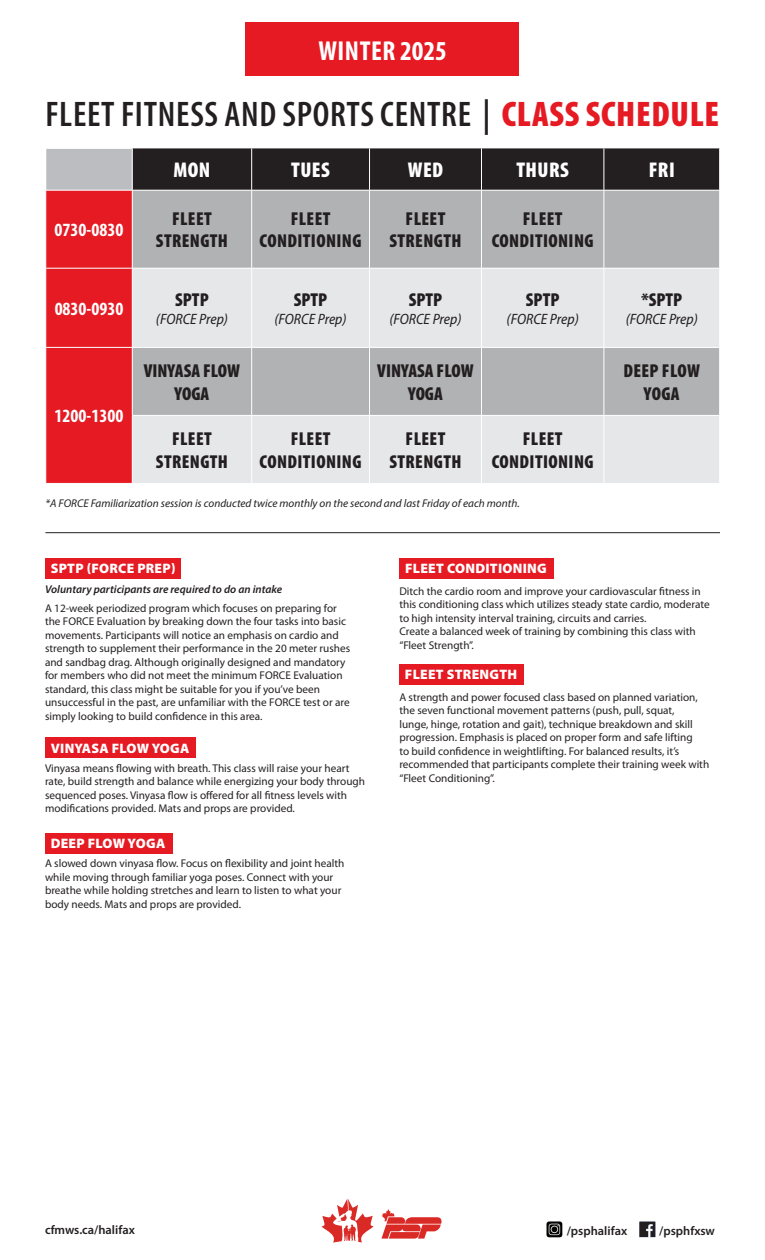
<style>
.page{position:relative;width:765px;height:1260px;background:#fff}
.page>*{position:absolute;margin:0;border:0;box-sizing:border-box;transform-origin:0 0}
.t1{font:600 condensed 35.75px "Myriad Pro";letter-spacing:.02em;color:#231f20}
.t2{font:700 condensed 27.5px "Myriad Pro";letter-spacing:.02em;color:#fff}
.t3{font:900 condensed 21.38px "Myriad Pro";letter-spacing:.02em;color:#fff}
.t4{font:900 condensed 18.75px/22.5px "Myriad Pro";letter-spacing:.02em;color:#231f20;text-align:center}
.t5{font:900 condensed 18.75px/22.5px "Myriad Pro";color:#231f20;text-align:center}
.t6{font:700 condensed 18.75px "Myriad Pro";color:#fff}
.t7{font:italic semi-condensed 15px "Myriad Pro";color:#231f20}
.t8{font:900 13.75px "Myriad Pro";letter-spacing:.02em;color:#fff}
.t9{font:600 12.5px "Myriad Pro";color:#231f20}
.t10{font:11.25px/13.5px "Myriad Pro";color:#231f20}
.t11{font:italic 11.25px "Myriad Pro";color:#231f20}
.t12{font:italic 600 11.25px "Myriad Pro";color:#231f20}
.s1{font-weight:900;color:#e51a23}
</style>
<div class="page">
<hr style="left:45px;top:532px;width:675px;height:1px;background:#231f20">
<div style="left:246px;top:22px;width:273px;height:55px;background:#e51a23"></div>
<svg style="left:46px;top:148px;width:673px;height:335px;background:#8a292e"></svg>
<div style="left:133px;top:191px;width:586px;height:77px;background:#b1b2b3"></div>
<svg style="left:133px;top:269px;width:586px;height:214px;background:#d5d6d7"></svg>
<hr style="left:251px;top:148px;width:1px;height:42px;background:#fff">
<hr style="left:369px;top:148px;width:1px;height:42px;background:#fff">
<hr style="left:481px;top:148px;width:1px;height:42px;background:#fff">
<hr style="left:604px;top:148px;width:1px;height:42px;background:#fff">
<hr style="left:132px;top:190px;width:120px;height:1px;background:#fff">
<hr style="left:252px;top:190px;width:118px;height:1px;background:#fff">
<hr style="left:370px;top:190px;width:112px;height:1px;background:#fff">
<hr style="left:482px;top:190px;width:122px;height:1px;background:#fff">
<hr style="left:604px;top:190px;width:116px;height:1px;background:#fff">
<hr style="left:45px;top:268px;width:87px;height:1px;background:#fff">
<hr style="left:132px;top:269px;width:1px;height:78px;background:#fff">
<hr style="left:251px;top:269px;width:1px;height:78px;background:#fff">
<hr style="left:369px;top:269px;width:1px;height:78px;background:#fff">
<hr style="left:481px;top:269px;width:1px;height:78px;background:#fff">
<hr style="left:604px;top:269px;width:1px;height:78px;background:#fff">
<hr style="left:45px;top:347px;width:87px;height:1px;background:#fff">
<hr style="left:132px;top:416px;width:1px;height:67px;background:#fff">
<hr style="left:251px;top:416px;width:1px;height:67px;background:#fff">
<hr style="left:369px;top:416px;width:1px;height:67px;background:#fff">
<hr style="left:481px;top:416px;width:1px;height:67px;background:#fff">
<hr style="left:604px;top:416px;width:1px;height:67px;background:#fff">
<hr style="left:45px;top:148px;width:88px;height:1px;background:#fff">
<hr style="left:132px;top:149px;width:1px;height:41px;background:#fff">
<hr style="left:45px;top:190px;width:87px;height:1px;background:#fff">
<hr style="left:132px;top:347px;width:120px;height:1px;background:#fff">
<hr style="left:132px;top:348px;width:1px;height:67px;background:#fff">
<hr style="left:132px;top:415px;width:120px;height:1px;background:#fff">
<hr style="left:252px;top:347px;width:118px;height:1px;background:#fff">
<hr style="left:251px;top:348px;width:1px;height:67px;background:#fff">
<hr style="left:252px;top:415px;width:118px;height:1px;background:#fff">
<hr style="left:370px;top:347px;width:112px;height:1px;background:#fff">
<hr style="left:369px;top:348px;width:1px;height:67px;background:#fff">
<hr style="left:370px;top:415px;width:112px;height:1px;background:#fff">
<hr style="left:482px;top:347px;width:122px;height:1px;background:#fff">
<hr style="left:481px;top:348px;width:1px;height:67px;background:#fff">
<hr style="left:482px;top:415px;width:122px;height:1px;background:#fff">
<hr style="left:604px;top:347px;width:116px;height:1px;background:#fff">
<hr style="left:604px;top:348px;width:1px;height:67px;background:#fff">
<hr style="left:604px;top:415px;width:116px;height:1px;background:#fff">
<hr style="left:132px;top:190px;width:1px;height:78px;background:#fff">
<hr style="left:132px;top:268px;width:120px;height:1px;background:#fff">
<hr style="left:251px;top:190px;width:1px;height:78px;background:#fff">
<hr style="left:252px;top:268px;width:118px;height:1px;background:#fff">
<hr style="left:369px;top:190px;width:1px;height:78px;background:#fff">
<hr style="left:370px;top:268px;width:112px;height:1px;background:#fff">
<hr style="left:481px;top:190px;width:1px;height:78px;background:#fff">
<hr style="left:482px;top:268px;width:122px;height:1px;background:#fff">
<hr style="left:604px;top:190px;width:1px;height:78px;background:#fff">
<hr style="left:604px;top:268px;width:116px;height:1px;background:#fff">
<div style="left:399px;top:558px;width:155px;height:21px;background:#e51a23"></div>
<div style="left:45px;top:558px;width:135px;height:21px;background:#e51a23"></div>
<div style="left:45px;top:737px;width:151px;height:21px;background:#e51a23"></div>
<div style="left:45px;top:833px;width:128px;height:21px;background:#e51a23"></div>
<div style="left:399px;top:664px;width:125px;height:21px;background:#e51a23"></div>
<svg style="left:382px;top:1209px;width:60px;height:30px"></svg>
<svg style="left:321px;top:1199px;width:53px;height:44px"></svg>
<svg style="left:639px;top:1221px;width:16px;height:17px"></svg>
<svg style="left:547px;top:1221px;width:15px;height:16px"></svg>
<svg style="left:549px;top:1224px;width:11px;height:11px"></svg>
<h2 class="t2" style="left:318px;top:33px;width:130px">WINTER 2025</h2>
<h1 class="t1" style="left:45px;top:92px;width:675px">FLEET FITNESS AND SPORTS CENTRE | <span class="s1">CLASS SCHEDULE</span></h1>
<h3 class="t3" style="left:174px;top:157px;width:38px">MON</h3>
<h3 class="t3" style="left:291px;top:157px;width:40px">TUES</h3>
<h3 class="t3" style="left:408px;top:157px;width:37px">WED</h3>
<h3 class="t3" style="left:516px;top:157px;width:54px">THURS</h3>
<h3 class="t3" style="left:649px;top:157px;width:28px">FRI</h3>
<h3 class="t6" style="left:55px;top:218px;width:70px">0730-0830</h3>
<h3 class="t4" style="left:156px;top:207px;width:74px">FLEET<br>STRENGTH</h3>
<h3 class="t4" style="left:260px;top:207px;width:103px">FLEET<br>CONDITIONING</h3>
<h3 class="t4" style="left:390px;top:207px;width:74px">FLEET<br>STRENGTH</h3>
<h3 class="t4" style="left:492px;top:207px;width:103px">FLEET<br>CONDITIONING</h3>
<h3 class="t6" style="left:55px;top:297px;width:70px">0830-0930</h3>
<h3 class="t4" style="left:175px;top:288px;width:35px">SPTP</h3>
<h3 class="t7" style="left:156px;top:310px;width:74px">(FORCE Prep)</h3>
<h3 class="t4" style="left:294px;top:288px;width:35px">SPTP</h3>
<h3 class="t7" style="left:275px;top:310px;width:74px">(FORCE Prep)</h3>
<h3 class="t4" style="left:409px;top:288px;width:35px">SPTP</h3>
<h3 class="t7" style="left:389px;top:310px;width:74px">(FORCE Prep)</h3>
<h3 class="t4" style="left:526px;top:288px;width:35px">SPTP</h3>
<h3 class="t7" style="left:507px;top:310px;width:74px">(FORCE Prep)</h3>
<h3 class="t4" style="left:641px;top:288px;width:42px">*SPTP</h3>
<h3 class="t7" style="left:626px;top:310px;width:74px">(FORCE Prep)</h3>
<h3 class="t6" style="left:55px;top:404px;width:70px">1200-1300</h3>
<h3 class="t5" style="left:144px;top:359px;width:98px">VINYASA FLOW<br>YOGA</h3>
<h3 class="t5" style="left:377px;top:359px;width:98px">VINYASA FLOW<br>YOGA</h3>
<h3 class="t4" style="left:623px;top:359px;width:78px">DEEP FLOW<br>YOGA</h3>
<h3 class="t4" style="left:156px;top:427px;width:74px">FLEET<br>STRENGTH</h3>
<h3 class="t4" style="left:260px;top:427px;width:103px">FLEET<br>CONDITIONING</h3>
<h3 class="t4" style="left:390px;top:427px;width:74px">FLEET<br>STRENGTH</h3>
<h3 class="t4" style="left:492px;top:427px;width:103px">FLEET<br>CONDITIONING</h3>
<p class="t11" style="left:45px;top:496px;width:476px">*A FORCE Familiarization session is conducted twice monthly on the second and last Friday of each month.</p>
<p class="t8" style="left:51px;top:560px;width:126px">SPTP (FORCE PREP)</p>
<p class="t12" style="left:45px;top:582px;width:239px">Voluntary participants are required to do an intake</p>
<p class="t10" style="left:45px;top:601px;width:307px">A 12-week periodized program which focuses on preparing for the FORCE Evaluation by breaking down the four tasks into basic movements. Participants will notice an emphasis on cardio and strength to supplement their performance in the 20 meter rushes and sandbag drag. Although originally designed and mandatory for members who did not meet the minimum FORCE Evaluation standard, this class might be suitable for you if you’ve been unsuccessful in the past, are unfamiliar with the FORCE test or are simply looking to build confidence in this area.</p>
<p class="t8" style="left:51px;top:739px;width:140px">VINYASA FLOW YOGA</p>
<p class="t10" style="left:45px;top:761px;width:322px">Vinyasa means flowing with breath. This class will raise your heart rate, build strength and balance while energizing your body through sequenced poses. Vinyasa flow is offered for all fitness levels with modifications provided. Mats and props are provided.</p>
<p class="t8" style="left:51px;top:834px;width:116px">DEEP FLOW YOGA</p>
<p class="t10" style="left:45px;top:856px;width:301px">A slowed down vinyasa flow. Focus on flexibility and joint health while moving through familiar yoga poses. Connect with your breathe while holding stretches and learn to listen to what your body needs. Mats and props are provided.</p>
<p class="t8" style="left:405px;top:560px;width:143px">FLEET CONDITIONING</p>
<p class="t10" style="left:399px;top:584px;width:312px">Ditch the cardio room and improve your cardiovascular fitness in this conditioning class which utilizes steady state cardio, moderate to high intensity interval training, circuits and carries.<br>Create a balanced week of training by combining this class with “Fleet Strength”.</p>
<p class="t8" style="left:405px;top:665px;width:114px">FLEET STRENGTH</p>
<p class="t10" style="left:399px;top:690px;width:311px">A strength and power focused class based on planned variation, the seven functional movement patterns (push, pull, squat,<br>lunge, hinge, rotation and gait), technique breakdown and skill progression. Emphasis is placed on proper form and safe lifting<br>to build confidence in weightlifting. For balanced results, it’s recommended that participants complete their training week with “Fleet Conditioning”.</p>
<p class="t9" style="left:45px;top:1222px;width:91px">cfmws.ca/halifax</p>
<p class="t9" style="left:567px;top:1223px;width:62px">/psphalifax</p>
<p class="t9" style="left:659px;top:1223px;width:57px">/psphfxsw</p>
</div>
